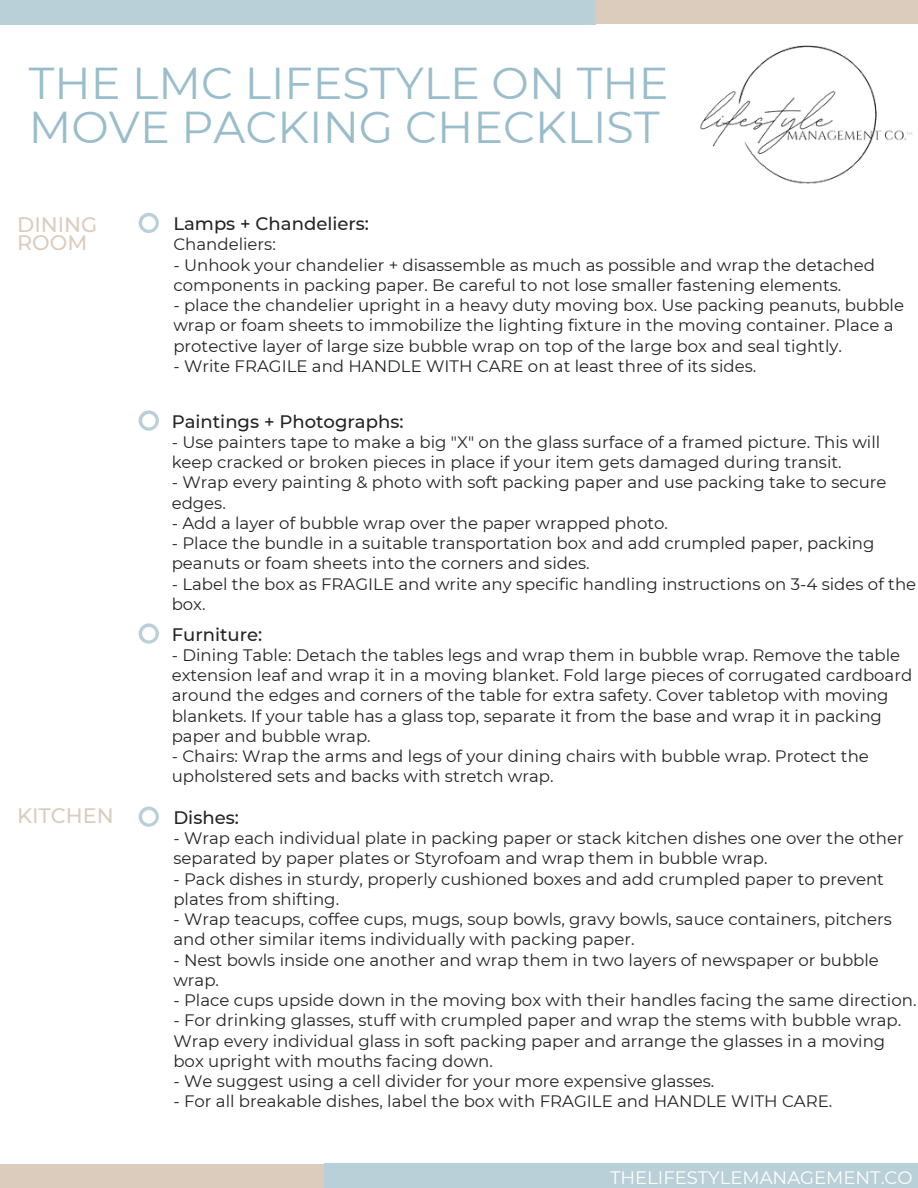
<style>
.page{position:relative;width:918px;height:1188px;background:#fff}
.page>*{position:absolute;margin:0;border:0;box-sizing:border-box;transform-origin:0 0}
.t1{font:44.55px/43.8px "Montserrat";color:#99bdcb}
.t2{font:500 20.85px/18px "Montserrat";color:#dbccbe}
.t3{font:500 18px "Montserrat";color:#232425}
.t4{font:18px "Montserrat";color:#fff}
.t5{font:16.5px/20.2px "Montserrat";color:#232425}
</style>
<div class="page">
<div style="left:0;top:0;width:595px;height:24px;background:#bad0d8"></div>
<div style="left:324px;top:1163px;width:594px;height:25px;background:#bad0d8"></div>
<div style="left:595px;top:0;width:323px;height:24px;background:#dbccbe"></div>
<div style="left:0;top:1164px;width:324px;height:24px;background:#dbccbe"></div>
<img style="left:700px;top:45px;width:213px;height:139px">
<div style="left:139px;top:213px;width:20px;height:20px;background:#bad0d8;border-radius:50%"></div>
<div style="left:142px;top:216px;width:14px;height:14px;background:#fff;border-radius:50%"></div>
<div style="left:139px;top:410px;width:20px;height:21px;background:#bad0d8;border-radius:50%"></div>
<div style="left:142px;top:414px;width:14px;height:13px;background:#fff;border-radius:50%"></div>
<div style="left:139px;top:623px;width:20px;height:21px;background:#bad0d8;border-radius:50%"></div>
<div style="left:142px;top:627px;width:14px;height:13px;background:#fff;border-radius:50%"></div>
<div style="left:139px;top:807px;width:20px;height:20px;background:#bad0d8;border-radius:50%"></div>
<div style="left:142px;top:810px;width:14px;height:14px;background:#fff;border-radius:50%"></div>
<p class="t1" style="left:29px;top:61px;width:641px">THE LMC LIFESTYLE ON THE<br>MOVE PACKING CHECKLIST</p>
<p class="t2" style="left:17px;top:215px;width:82px">DINING<br>ROOM</p>
<p class="t3" style="left:173px;top:213px;width:197px">Lamps + Chandeliers:</p>
<p class="t5" style="left:173px;top:234px;width:104px">Chandeliers:</p>
<p class="t5" style="left:173px;top:255px;width:703px">- Unhook your chandelier + disassemble as much as possible and wrap the detached components in packing paper. Be careful to not lose smaller fastening elements.</p>
<p class="t5" style="left:173px;top:295px;width:732px">- place the chandelier upright in a heavy duty moving box. Use packing peanuts, bubble wrap or foam sheets to immobilize the lighting fixture in the moving container. Place a protective layer of large size bubble wrap on top of the large box and seal tightly.</p>
<p class="t5" style="left:173px;top:356px;width:584px">- Write FRAGILE and HANDLE WITH CARE on at least three of its sides.</p>
<p class="t3" style="left:172px;top:410px;width:233px">Paintings + Photographs:</p>
<p class="t5" style="left:172px;top:432px;width:710px">- Use painters tape to make a big "X" on the glass surface of a framed picture. This will keep cracked or broken pieces in place if your item gets damaged during transit.</p>
<p class="t5" style="left:172px;top:472px;width:716px">- Wrap every painting &amp; photo with soft packing paper and use packing take to secure edges.</p>
<p class="t5" style="left:172px;top:513px;width:498px">- Add a layer of bubble wrap over the paper wrapped photo.</p>
<p class="t5" style="left:172px;top:533px;width:704px">- Place the bundle in a suitable transportation box and add crumpled paper, packing peanuts or foam sheets into the corners and sides.</p>
<p class="t5" style="left:172px;top:574px;width:746px">- Label the box as FRAGILE and write any specific handling instructions on 3-4 sides of the box.</p>
<p class="t3" style="left:172px;top:623px;width:92px">Furniture:</p>
<p class="t5" style="left:172px;top:645px;width:742px">- Dining Table: Detach the tables legs and wrap them in bubble wrap. Remove the table extension leaf and wrap it in a moving blanket. Fold large pieces of corrugated cardboard around the edges and corners of the table for extra safety. Cover tabletop with moving blankets. If your table has a glass top, separate it from the base and wrap it in packing paper and bubble wrap.</p>
<p class="t5" style="left:172px;top:746px;width:699px">- Chairs: Wrap the arms and legs of your dining chairs with bubble wrap. Protect the upholstered sets and backs with stretch wrap.</p>
<p class="t2" style="left:17px;top:807px;width:98px">KITCHEN</p>
<p class="t3" style="left:173px;top:806px;width:67px">Dishes:</p>
<p class="t5" style="left:173px;top:828px;width:732px">- Wrap each individual plate in packing paper or stack kitchen dishes one over the other separated by paper plates or Styrofoam and wrap them in bubble wrap.</p>
<p class="t5" style="left:173px;top:869px;width:712px">- Pack dishes in sturdy, properly cushioned boxes and add crumpled paper to prevent plates from shifting.</p>
<p class="t5" style="left:173px;top:909px;width:720px">- Wrap teacups, coffee cups, mugs, soup bowls, gravy bowls, sauce containers, pitchers and other similar items individually with packing paper.</p>
<p class="t5" style="left:173px;top:950px;width:707px">- Nest bowls inside one another and wrap them in two layers of newspaper or bubble wrap.</p>
<p class="t5" style="left:173px;top:990px;width:745px">- Place cups upside down in the moving box with their handles facing the same direction.</p>
<p class="t5" style="left:173px;top:1010px;width:729px">- For drinking glasses, stuff with crumpled paper and wrap the stems with bubble wrap.<br>Wrap every individual glass in soft packing paper and arrange the glasses in a moving box upright with mouths facing down.</p>
<p class="t5" style="left:173px;top:1071px;width:543px">- We suggest using a cell divider for your more expensive glasses.</p>
<p class="t5" style="left:173px;top:1091px;width:660px">- For all breakable dishes, label the box with FRAGILE and HANDLE WITH CARE.</p>
<p class="t4" style="left:610px;top:1167px;width:304px">THELIFESTYLEMANAGEMENT.CO</p>
</div>
